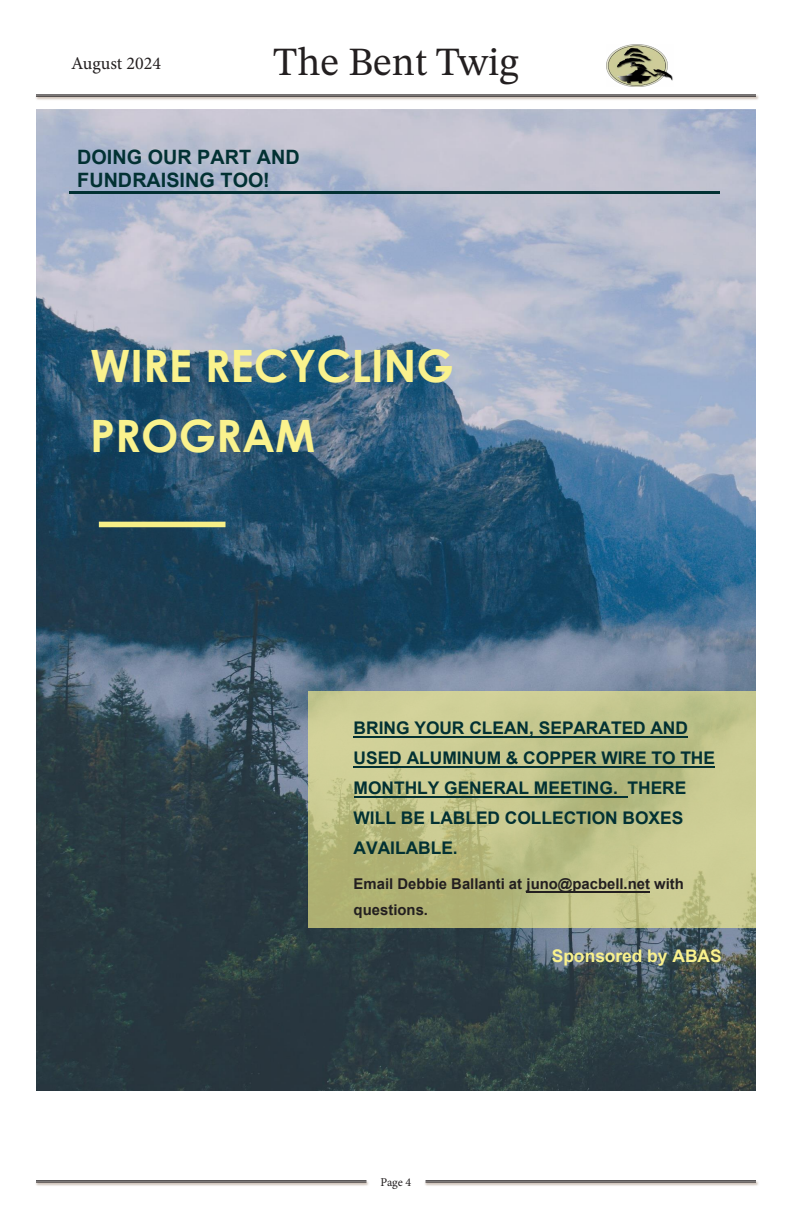
<style>
.page{position:relative;width:792px;height:1224px;background:#fff}
.page>*{position:absolute;margin:0;border:0;box-sizing:border-box;transform-origin:0 0}
.t1{font:700 44.6px/69.6px "Century Gothic";color:#faf28d}
.t2{font:40px "STIX Two Text";color:#231f20}
.t3{font:700 19.8px/22.8px "Arial";color:#023133}
.t4{font:18px "Minion Pro";color:#231f20}
.t5{font:700 17.4px/29.9px "Arial";color:#023133}
.t6{font:700 17.4px "Arial";letter-spacing:-.005em;color:#faf28d}
.t7{font:700 14.9px/25.8px "Arial";color:#231f20}
.t8{font:12px "Minion Pro";color:#231f20}
</style>
<div class="page">
<div style="left:35px;top:94px;width:724px;height:7px;background:#704b2e;opacity:.75"></div>
<hr style="left:36px;top:95px;width:720px;height:1px;background:#231f20">
<hr style="left:36px;top:96px;width:720px;height:1px;background:#231f20">
<img style="left:607px;top:45px;width:66px;height:42px">
<div style="left:35px;top:1180px;width:335px;height:7px;background:#704b2e;opacity:.75"></div>
<hr style="left:36px;top:1181px;width:330px;height:1px;background:#231f20">
<hr style="left:36px;top:1182px;width:330px;height:1px;background:#231f20">
<div style="left:424px;top:1180px;width:335px;height:7px;background:#704b2e;opacity:.75"></div>
<hr style="left:426px;top:1181px;width:330px;height:1px;background:#231f20">
<hr style="left:426px;top:1182px;width:330px;height:1px;background:#231f20">
<img style="left:36px;top:109px;width:720px;height:981px">
<hr style="left:70px;top:191px;width:289px;height:3px;background:#023133">
<hr style="left:361px;top:191px;width:358px;height:3px;background:#023133">
<img style="left:81px;top:322px;width:551px;height:199px">
<div style="left:99px;top:522px;width:127px;height:5px;background:#f7ef87"></div>
<div style="left:309px;top:691px;width:447px;height:236px;background:#faf28d;opacity:.64"></div>
<hr style="left:354px;top:736px;width:334px;height:2px;background:#023133">
<hr style="left:354px;top:766px;width:361px;height:2px;background:#023133">
<hr style="left:354px;top:796px;width:274px;height:2px;background:#023133">
<hr style="left:527px;top:891px;width:123px;height:1px;background:#231f20">
<p class="t4" style="left:71px;top:51px;width:91px">August 2024</p>
<h2 class="t2" style="left:273px;top:33px;width:247px">The Bent Twig</h2>
<p class="t3" style="left:77px;top:146px;width:224px">DOING OUR PART AND<br>FUNDRAISING TOO!</p>
<p class="t1" style="left:90px;top:329px;width:365px">WIRE RECYCLING<br>PROGRAM</p>
<p class="t5" style="left:354px;top:714px;width:363px">BRING YOUR CLEAN, SEPARATED AND<br>USED ALUMINUM &amp; COPPER WIRE TO THE<br>MONTHLY GENERAL MEETING. THERE<br>WILL BE LABLED COLLECTION BOXES<br>AVAILABLE.</p>
<p class="t7" style="left:354px;top:872px;width:332px">Email Debbie Ballanti at juno@pacbell.net with questions.</p>
<p class="t8" style="left:381px;top:1174px;width:32px">Page 4</p>
<p class="t6" style="left:552px;top:944px;width:171px">Sponsored by ABAS</p>
</div>
